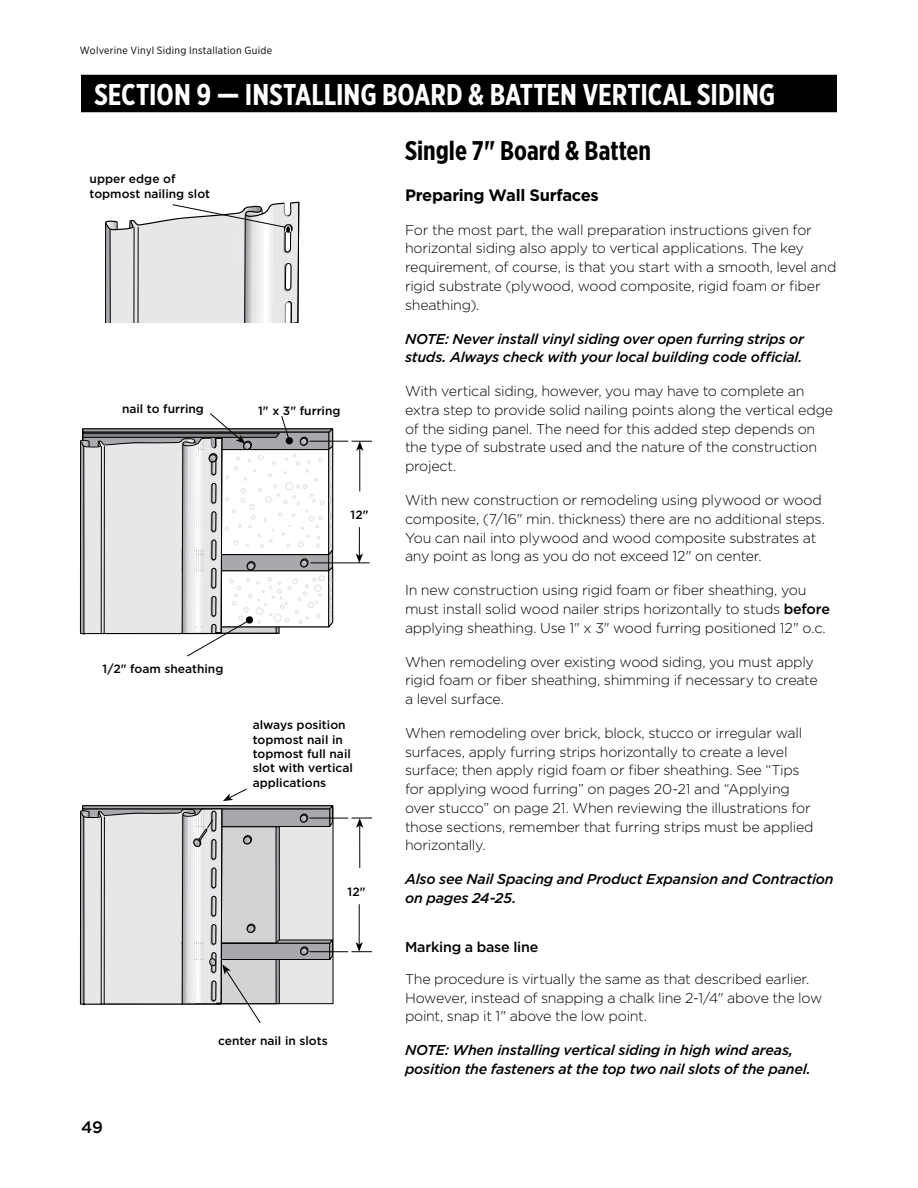
<style>
.page{position:relative;width:918px;height:1188px;background:#fff}
.page>*{position:absolute;margin:0;border:0;box-sizing:border-box;transform-origin:0 0}
.t1{font:700 30px "Gotham X Narrow";color:#fff}
.t2{font:700 27px "Gotham X Narrow";color:#000}
.t3{font:700 16.5px "Gotham";letter-spacing:-.02em;color:#000}
.t4{font:500 16.5px "Gotham";color:#000}
.t5{font:300 14.25px/18.8px "Gotham";letter-spacing:-.02em;color:#000}
.t6{font:italic 500 14.25px/18.8px "Gotham";letter-spacing:-.015em;color:#000}
.t7{font:500 14.25px "Gotham";letter-spacing:-.015em;color:#000}
.t8{font:500 12px/14.4px "Gotham";color:#000}
.t9{font:10.5px "Gotham Narrow";letter-spacing:.025em;color:#000}
.s1{font-weight:500}
</style>
<div class="page">
<div style="left:81px;top:75px;width:756px;height:37px;background:#000"></div>
<hr style="left:359px;top:825px;width:1px;height:43px;background:#000">
<hr style="left:359px;top:904px;width:1px;height:41px;background:#000">
<svg style="left:352px;top:818px;width:19px;height:10px"></svg>
<hr style="left:310px;top:818px;width:38px;height:1px;background:#000">
<svg style="left:352px;top:942px;width:19px;height:10px"></svg>
<hr style="left:310px;top:951px;width:38px;height:1px;background:#000">
<hr style="left:311px;top:563px;width:59px;height:1px;background:#000">
<hr style="left:359px;top:448px;width:1px;height:43px;background:#000">
<svg style="left:356px;top:527px;width:7px;height:36px"></svg>
<svg style="left:352px;top:441px;width:19px;height:10px"></svg>
<hr style="left:310px;top:441px;width:38px;height:1px;background:#000">
<svg style="left:79px;top:413px;width:255px;height:244px"></svg>
<div style="left:209px;top:455px;width:7px;height:7px;border:1px solid #000;border-radius:50%"></div>
<svg style="left:80px;top:788px;width:253px;height:235px"></svg>
<svg style="left:105px;top:201px;width:195px;height:122px"></svg>
<p class="t9" style="left:80px;top:44px;width:194px">Wolverine Vinyl Siding Installation Guide</p>
<h1 class="t1" style="left:94px;top:76px;width:682px">SECTION 9 — INSTALLING BOARD &amp; BATTEN VERTICAL SIDING</h1>
<h2 class="t2" style="left:405px;top:134px;width:248px">Single 7" Board &amp; Batten</h2>
<p class="t3" style="left:405px;top:184px;width:195px">Preparing Wall Surfaces</p>
<p class="t5" style="left:405px;top:220px;width:433px">For the most part, the wall preparation instructions given for horizontal siding also apply to vertical applications. The key requirement, of course, is that you start with a smooth, level and rigid substrate (plywood, wood composite, rigid foam or fiber sheathing).</p>
<p class="t6" style="left:405px;top:329px;width:401px">NOTE: Never install vinyl siding over open furring strips or studs. Always check with your local building code official.</p>
<p class="t5" style="left:405px;top:381px;width:430px">With vertical siding, however, you may have to complete an extra step to provide solid nailing points along the vertical edge of the siding panel. The need for this added step depends on the type of substrate used and the nature of the construction project.</p>
<p class="t5" style="left:405px;top:490px;width:421px">With new construction or remodeling using plywood or wood composite, (7/16" min. thickness) there are no additional steps.<br>You can nail into plywood and wood composite substrates at any point as long as you do not exceed 12" on center.</p>
<p class="t5" style="left:405px;top:580px;width:426px">In new construction using rigid foam or fiber sheathing, you must install solid wood nailer strips horizontally to studs <span class="s1">before </span>applying sheathing. Use 1" x 3" wood furring positioned 12" o.c.</p>
<p class="t5" style="left:405px;top:652px;width:414px">When remodeling over existing wood siding, you must apply rigid foam or fiber sheathing, shimming if necessary to create a level surface.</p>
<p class="t5" style="left:405px;top:723px;width:410px">When remodeling over brick, block, stucco or irregular wall surfaces, apply furring strips horizontally to create a level surface; then apply rigid foam or fiber sheathing. See “Tips for applying wood furring” on pages 20-21 and “Applying over stucco” on page 21. When reviewing the illustrations for those sections, remember that furring strips must be applied horizontally.</p>
<p class="t6" style="left:405px;top:870px;width:430px">Also see Nail Spacing and Product Expansion and Contraction on pages 24-25.</p>
<p class="t7" style="left:405px;top:938px;width:135px">Marking a base line</p>
<p class="t5" style="left:405px;top:969px;width:419px">The procedure is virtually the same as that described earlier.<br>However, instead of snapping a chalk line 2-1/4" above the low point, snap it 1" above the low point.</p>
<p class="t6" style="left:405px;top:1041px;width:407px">NOTE: When installing vertical siding in high wind areas, position the fasteners at the top two nail slots of the panel.</p>
<p class="t8" style="left:90px;top:172px;width:122px">upper edge of topmost nailing slot</p>
<p class="t8" style="left:122px;top:401px;width:83px">nail to furring</p>
<p class="t8" style="left:258px;top:404px;width:84px">1" x 3" furring</p>
<p class="t8" style="left:351px;top:508px;width:19px">12"</p>
<p class="t8" style="left:103px;top:661px;width:122px">1/2" foam sheathing</p>
<p class="t8" style="left:253px;top:718px;width:102px">always position topmost nail in topmost full nail slot with vertical applications</p>
<p class="t8" style="left:348px;top:884px;width:19px">12"</p>
<p class="t8" style="left:218px;top:1033px;width:111px">center nail in slots</p>
<p class="t4" style="left:81px;top:1116px;width:23px">49</p>
</div>
